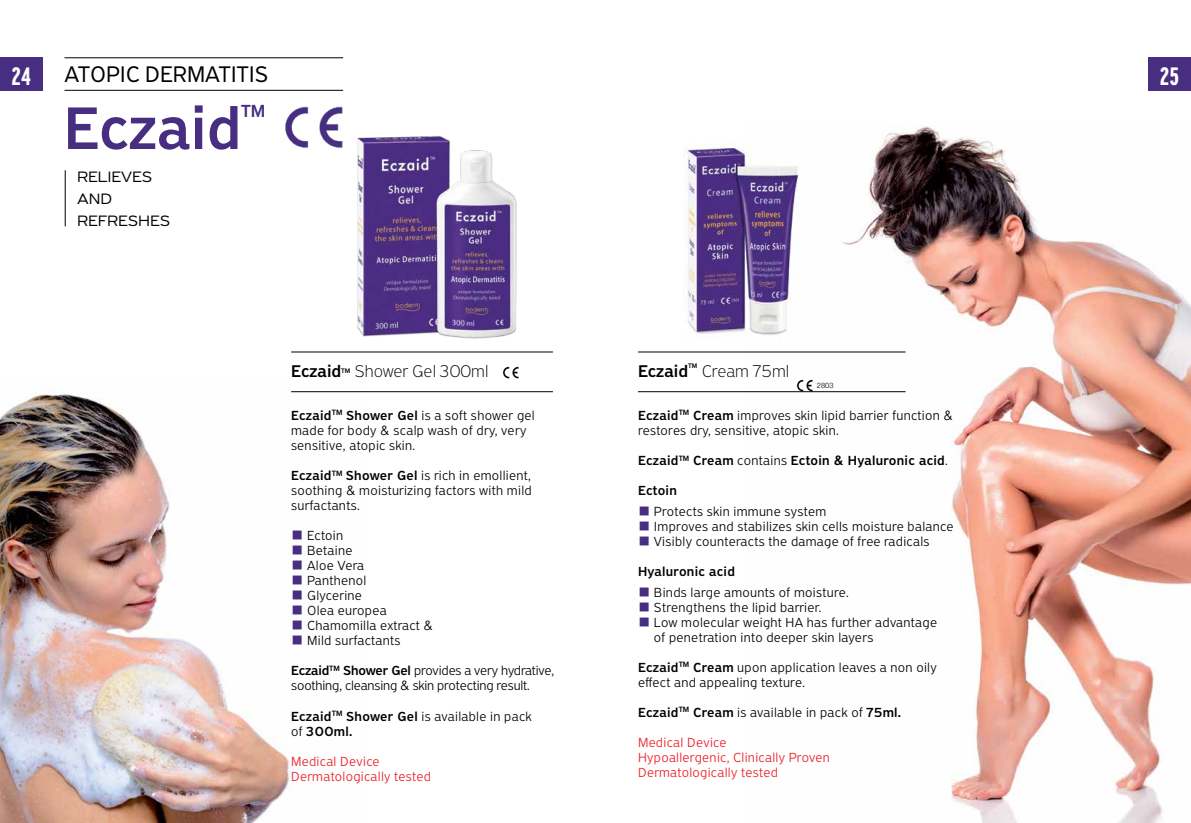
<style>
.page{position:relative;width:1191px;height:823px;background:#fff}
.page>*{position:absolute;margin:0;border:0;box-sizing:border-box;transform-origin:0 0}
.t1{font:500 63.7px "PF Grand Gothic";color:#472e81}
.t2{font:700 27px "PF Grand Gothic Comp";color:#fff}
.t3{font:24px "PF Grand Gothic";color:#000}
.t4{font:500 18.6px "PF Grand Gothic";color:#472e81}
.t5{font:100 18px "PF Grand Gothic";color:#000}
.t6{font:500 18px "PF Grand Gothic";color:#000}
.t7{font:16px/22px "PF Grand Gothic Wide";letter-spacing:-.005em;color:#000}
.t8{font:300 14px/15px "PF Grand Gothic";letter-spacing:.02em;color:#000}
.t9{font:300 14px/30.1px "PF Grand Gothic";letter-spacing:-.01em;color:#000}
.t10{font:300 14px/15px "PF Grand Gothic";letter-spacing:.02em;color:#ed1d24}
.t11{font:500 14px/30px "PF Grand Gothic";letter-spacing:.02em;color:#000}
.t12{font:300 8px "Helvetica Neue Greek";color:#000}
.t13{font:500 7px "PF Grand Gothic";color:#000}
.s1{font-weight:500}
.s2{font-family:"PF Grand Gothik Extended";color:#472e81}
.s3{color:#000}
.s4{font-weight:500;color:#000}
.s5{font-weight:300}
.s6{color:#ed1d24}
</style>
<div class="page">
<img style="left:0;top:392px;width:367px;height:430px">
<img style="left:743px;top:126px;width:448px;height:696px">
<img style="left:357px;top:135px;width:93px;height:202px">
<img style="left:427px;top:144px;width:90px;height:195px">
<img style="left:795px;top:378px;width:21px;height:15px">
<img style="left:683px;top:143px;width:121px;height:198px">
<hr style="left:64px;top:90px;width:279px;height:1px;background:#000">
<hr style="left:64px;top:58px;width:279px;height:1px;background:#000">
<div style="left:0;top:58px;width:43px;height:33px;background:#472e81"></div>
<div style="left:1148px;top:58px;width:43px;height:33px;background:#472e81"></div>
<hr style="left:65px;top:170px;width:1px;height:56px;background:#000">
<img style="left:285px;top:106px;width:58px;height:42px">
<hr style="left:291px;top:351px;width:262px;height:1px;background:#000">
<hr style="left:638px;top:351px;width:267px;height:1px;background:#000">
<hr style="left:291px;top:391px;width:262px;height:1px;background:#000">
<hr style="left:638px;top:391px;width:267px;height:1px;background:#000">
<img style="left:503px;top:366px;width:16px;height:13px">
<h3 class="t3" style="left:64px;top:61px;width:205px">ATOPIC DERMATITIS</h3>
<h2 class="t2" style="left:11px;top:61px;width:21px">24</h2>
<h2 class="t2" style="left:1159px;top:61px;width:21px">25</h2>
<h1 class="t1" style="left:64px;top:92px;width:179px">Eczaid</h1>
<h3 class="t4" style="left:241px;top:101px;width:26px">TM</h3>
<p class="t7" style="left:77px;top:166px;width:95px">RELIEVES<br>AND<br>REFRESHES</p>
<p class="t6" style="left:291px;top:361px;width:52px">Eczaid</p>
<p class="t13" style="left:341px;top:366px;width:11px">TM</p>
<p class="t5" style="left:355px;top:361px;width:135px">Shower Gel 300ml</p>
<p class="t8" style="left:291px;top:408px;width:245px"><span class="s1">Eczaid</span><sup>TM</sup> <span class="s1">Shower Gel</span> is a soft shower gel made for body &amp; scalp wash of dry, very sensitive, atopic skin.</p>
<p class="t8" style="left:291px;top:468px;width:242px;text-align:justify"><span class="s1">Eczaid</span><sup>TM</sup> <span class="s1">Shower Gel</span> is rich in emollient, soothing &amp; moisturizing factors with mild surfactants.</p>
<p class="t8" style="left:291px;top:528px;width:54px"><span class="s2">■</span> Ectoin</p>
<p class="t8" style="left:291px;top:543px;width:63px"><span class="s2">■</span> Betaine</p>
<p class="t8" style="left:291px;top:558px;width:75px"><span class="s2">■</span> Aloe Vera</p>
<p class="t8" style="left:291px;top:573px;width:77px"><span class="s2">■</span> Panthenol</p>
<p class="t8" style="left:291px;top:588px;width:72px"><span class="s2">■</span> Glycerine</p>
<p class="t8" style="left:291px;top:603px;width:97px"><span class="s2">■</span> Olea europea</p>
<p class="t8" style="left:291px;top:618px;width:143px"><span class="s2">■</span> Chamomilla extract &amp;</p>
<p class="t9" style="left:291px;top:625px;width:264px"><span class="s2">■</span> Mild surfactants<br><span class="s1">Eczaid</span><sup>TM</sup> <span class="s1">Shower Gel</span> provides a very hydrative,</p>
<p class="t9" style="left:291px;top:670px;width:242px">soothing, cleansing &amp; skin protecting result.<br><span class="s1">Eczaid</span><sup>TM</sup> <span class="s1">Shower Gel</span> is available in pack</p>
<p class="t10" style="left:291px;top:715px;width:90px;line-height:30px"><span class="s3">of</span> <span class="s4">300ml.<br></span>Medical Device</p>
<p class="t10" style="left:291px;top:768px;width:141px">Dermatologically tested</p>
<p class="t6" style="left:638px;top:361px;width:52px">Eczaid</p>
<p class="t13" style="left:688px;top:361px;width:11px">TM</p>
<p class="t5" style="left:702px;top:361px;width:89px">Cream 75ml</p>
<p class="t8" style="left:638px;top:408px;width:316px"><span class="s1">Eczaid</span><sup>TM</sup> <span class="s1">Cream</span> improves skin lipid barrier function &amp; restores dry, sensitive, atopic skin.</p>
<p class="t11" style="left:638px;top:445px;width:311px">Eczaid<sup>TM</sup> Cream <span class="s5">contains</span> Ectoin &amp; Hyaluronic acid<span class="s5">.<br></span>Ectoin</p>
<p class="t8" style="left:638px;top:503px;width:190px"><span class="s2">■</span> Protects skin immune system</p>
<p class="t8" style="left:638px;top:518px;width:317px"><span class="s2">■</span> Improves and stabilizes skin cells moisture balance</p>
<p class="t8" style="left:638px;top:526px;width:293px;line-height:30px"><span class="s2">■</span> Visibly counteracts the damage of free radicals<br><span class="s1">Hyaluronic acid</span></p>
<p class="t8" style="left:638px;top:584px;width:212px"><span class="s2">■</span> Binds large amounts of moisture.</p>
<p class="t8" style="left:638px;top:599px;width:185px"><span class="s2">■</span> Strengthens the lipid barrier.</p>
<p class="t8" style="left:654px;top:614px;width:285px;text-indent:-16px"><span class="s2">■</span> Low molecular weight HA has further advantage of penetration into deeper skin layers</p>
<p class="t8" style="left:638px;top:659px;width:300px"><span class="s1">Eczaid</span><sup>TM</sup> <span class="s1">Cream</span> upon application leaves a non oily effect and appealing texture.</p>
<p class="t8" style="left:638px;top:696px;width:265px;line-height:30px"><span class="s1">Eczaid</span><sup>TM</sup> <span class="s1">Cream</span> is available in pack of <span class="s1">75ml.<br></span><span class="s6">Medical Device</span></p>
<p class="t10" style="left:638px;top:749px;width:193px">Hypoallergenic, Clinically Proven<br>Dermatologically tested</p>
<p class="t12" style="left:817px;top:381px;width:18px">2803</p>
</div>
